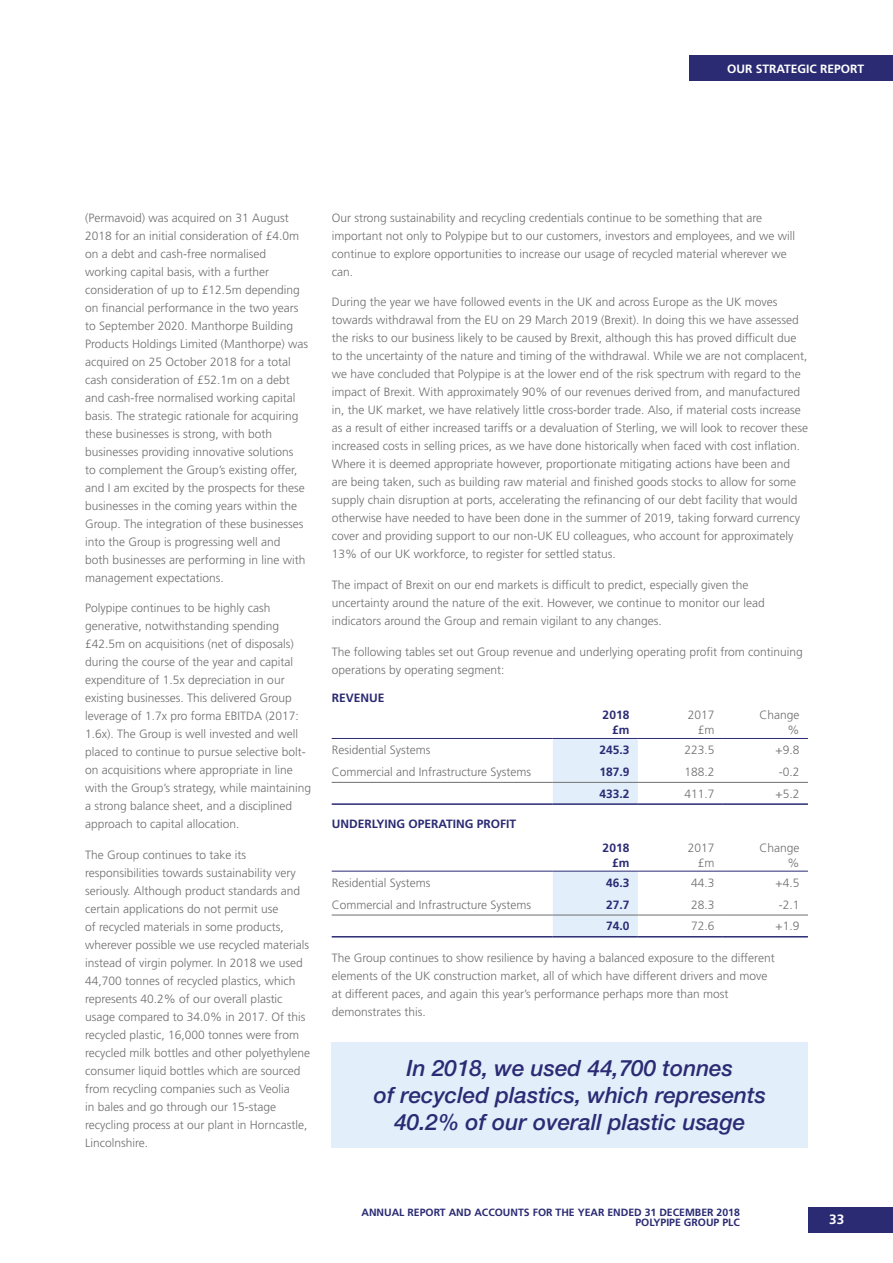
<style>
.page{position:relative;width:893px;height:1263px;background:#fff}
.page>*{position:absolute;margin:0;border:0;box-sizing:border-box;transform-origin:0 0}
.t1{font:italic 500 22.5px/27px "Helvetica Neue LT Std";color:#2b2b74;text-align:center}
.t2{font:700 13.5px "Frutiger LT Std";color:#fff}
.t3{font:300 12px/18px "Frutiger LT Std";color:#706f6f}
.t4{font:700 12px/15px "Frutiger LT Std";color:#2b2b74;text-align:right}
.t5{font:700 12px "Frutiger LT Std";color:#fff}
.t6{font:700 10.5px/10.5px "Frutiger LT Std";color:#2b2b74;text-align:right}
</style>
<div class="page">
<div style="left:332px;top:1043px;width:476px;height:105px;background:#e2eefa"></div>
<div style="left:553px;top:739px;width:85px;height:64px;background:#e2eefa"></div>
<hr style="left:638px;top:738px;width:85px;height:1px;background:#2b2b74">
<hr style="left:723px;top:738px;width:85px;height:1px;background:#2b2b74">
<hr style="left:332px;top:738px;width:221px;height:1px;background:#2b2b74">
<hr style="left:553px;top:803px;width:85px;height:2px;background:#2b2b74">
<hr style="left:553px;top:738px;width:85px;height:1px;background:#2b2b74">
<hr style="left:638px;top:803px;width:85px;height:2px;background:#2b2b74">
<hr style="left:723px;top:803px;width:85px;height:2px;background:#2b2b74">
<hr style="left:332px;top:803px;width:221px;height:2px;background:#2b2b74">
<hr style="left:332px;top:782px;width:221px;height:1px;background:#706f6f">
<hr style="left:553px;top:782px;width:85px;height:1px;background:#706f6f">
<hr style="left:638px;top:782px;width:85px;height:1px;background:#706f6f">
<hr style="left:723px;top:782px;width:85px;height:1px;background:#706f6f">
<div style="left:553px;top:872px;width:85px;height:64px;background:#e2eefa"></div>
<hr style="left:638px;top:871px;width:85px;height:1px;background:#2b2b74">
<hr style="left:723px;top:871px;width:85px;height:1px;background:#2b2b74">
<hr style="left:332px;top:871px;width:221px;height:1px;background:#2b2b74">
<hr style="left:553px;top:936px;width:85px;height:1px;background:#2b2b74">
<hr style="left:553px;top:871px;width:85px;height:1px;background:#2b2b74">
<hr style="left:638px;top:936px;width:85px;height:1px;background:#2b2b74">
<hr style="left:723px;top:936px;width:85px;height:1px;background:#2b2b74">
<hr style="left:332px;top:936px;width:221px;height:1px;background:#2b2b74">
<hr style="left:332px;top:915px;width:221px;height:1px;background:#706f6f">
<hr style="left:553px;top:915px;width:85px;height:1px;background:#706f6f">
<hr style="left:638px;top:915px;width:85px;height:1px;background:#706f6f">
<hr style="left:723px;top:915px;width:85px;height:1px;background:#706f6f">
<div style="left:808px;top:1208px;width:85px;height:25px;background:#2b2b74"></div>
<div style="left:689px;top:55px;width:204px;height:26px;background:#2b2b74"></div>
<p class="t5" style="left:727px;top:61px;width:138px">OUR STRATEGIC REPORT</p>
<p class="t3" style="left:85px;top:209px;width:225px">(Permavoid) was acquired on 31 August 2018 for an initial consideration of £4.0m on a debt and cash-free normalised working capital basis, with a further consideration of up to £12.5m depending on financial performance in the two years to September 2020. Manthorpe Building Products Holdings Limited (Manthorpe) was acquired on 25 October 2018 for a total cash consideration of £52.1m on a debt and cash-free normalised working capital basis. The strategic rationale for acquiring these businesses is strong, with both businesses providing innovative solutions<br>to complement the Group’s existing offer, and I am excited by the prospects for these businesses in the coming years within the Group. The integration of these businesses into the Group is progressing well and<br>both businesses are performing in line with management expectations.</p>
<p class="t3" style="left:85px;top:599px;width:228px">Polypipe continues to be highly cash generative, notwithstanding spending £42.5m on acquisitions (net of disposals) during the course of the year and capital expenditure of 1.5x depreciation in our existing businesses. This delivered Group leverage of 1.7x pro forma EBITDA (2017:<br>1.6x). The Group is well invested and well placed to continue to pursue selective bolt&shy;on acquisitions where appropriate in line with the Group’s strategy, while maintaining a strong balance sheet, and a disciplined approach to capital allocation.</p>
<p class="t3" style="left:85px;top:846px;width:227px">The Group continues to take its responsibilities towards sustainability very seriously. Although product standards and certain applications do not permit use<br>of recycled materials in some products, wherever possible we use recycled materials instead of virgin polymer. In 2018 we used 44,700 tonnes of recycled plastics, which represents 40.2% of our overall plastic usage compared to 34.0% in 2017. Of this recycled plastic, 16,000 tonnes were from recycled milk bottles and other polyethylene consumer liquid bottles which are sourced from recycling companies such as Veolia<br>in bales and go through our 15-stage recycling process at our plant in Horncastle, Lincolnshire.</p>
<p class="t3" style="left:332px;top:209px;width:465px">Our strong sustainability and recycling credentials continue to be something that are important not only to Polypipe but to our customers, investors and employees, and we will continue to explore opportunities to increase our usage of recycled material wherever we can.</p>
<p class="t3" style="left:332px;top:293px;width:478px">During the year we have followed events in the UK and across Europe as the UK moves towards withdrawal from the EU on 29 March 2019 (Brexit). In doing this we have assessed the risks to our business likely to be caused by Brexit, although this has proved difficult due to the uncertainty of the nature and timing of the withdrawal. While we are not complacent, we have concluded that Polypipe is at the lower end of the risk spectrum with regard to the impact of Brexit. With approximately 90% of our revenues derived from, and manufactured in, the UK market, we have relatively little cross-border trade. Also, if material costs increase as a result of either increased tariffs or a devaluation of Sterling, we will look to recover these increased costs in selling prices, as we have done historically when faced with cost inflation.<br>Where it is deemed appropriate however, proportionate mitigating actions have been and are being taken, such as building raw material and finished goods stocks to allow for some supply chain disruption at ports, accelerating the refinancing of our debt facility that would otherwise have needed to have been done in the summer of 2019, taking forward currency cover and providing support to our non-UK EU colleagues, who account for approximately 13% of our UK workforce, to register for settled status.</p>
<p class="t3" style="left:332px;top:576px;width:435px">The impact of Brexit on our end markets is difficult to predict, especially given the uncertainty around the nature of the exit. However, we continue to monitor our lead indicators around the Group and remain vigilant to any changes.</p>
<p class="t3" style="left:332px;top:643px;width:473px">The following tables set out Group revenue and underlying operating profit from continuing operations by operating segment:</p>
<p class="t4" style="left:332px;top:690px;width:54px">REVENUE</p>
<p class="t4" style="left:603px;top:708px;width:28px">2018 £m</p>
<p class="t3" style="left:688px;top:708px;width:28px;line-height:15px;text-align:right">2017 £m</p>
<p class="t3" style="left:759px;top:708px;width:42px;line-height:15px;text-align:right">Change %</p>
<p class="t3" style="left:332px;top:741px;width:100px">Residential Systems</p>
<p class="t4" style="left:599px;top:743px;width:32px">245.3</p>
<p class="t3" style="left:684px;top:741px;width:32px">223.5</p>
<p class="t3" style="left:776px;top:741px;width:25px">+9.8</p>
<p class="t3" style="left:332px;top:763px;width:201px">Commercial and Infrastructure Systems</p>
<p class="t4" style="left:599px;top:764px;width:32px">187.9</p>
<p class="t3" style="left:684px;top:763px;width:32px">188.2</p>
<p class="t3" style="left:779px;top:763px;width:22px">-0.2</p>
<p class="t4" style="left:599px;top:786px;width:32px">433.2</p>
<p class="t3" style="left:684px;top:785px;width:32px">411.7</p>
<p class="t3" style="left:776px;top:785px;width:25px">+5.2</p>
<p class="t4" style="left:332px;top:817px;width:186px">UNDERLYING OPERATING PROFIT</p>
<p class="t4" style="left:603px;top:840px;width:28px">2018 £m</p>
<p class="t3" style="left:688px;top:840px;width:28px;line-height:15px;text-align:right">2017 £m</p>
<p class="t3" style="left:759px;top:840px;width:42px;line-height:15px;text-align:right">Change %</p>
<p class="t3" style="left:332px;top:874px;width:100px">Residential Systems</p>
<p class="t4" style="left:606px;top:875px;width:25px">46.3</p>
<p class="t3" style="left:691px;top:874px;width:25px">44.3</p>
<p class="t3" style="left:776px;top:874px;width:25px">+4.5</p>
<p class="t3" style="left:332px;top:896px;width:201px">Commercial and Infrastructure Systems</p>
<p class="t4" style="left:606px;top:897px;width:25px">27.7</p>
<p class="t3" style="left:691px;top:896px;width:25px">28.3</p>
<p class="t3" style="left:779px;top:896px;width:22px">-2.1</p>
<p class="t4" style="left:606px;top:919px;width:25px">74.0</p>
<p class="t3" style="left:691px;top:917px;width:25px">72.6</p>
<p class="t3" style="left:776px;top:917px;width:25px">+1.9</p>
<p class="t3" style="left:332px;top:949px;width:445px">The Group continues to show resilience by having a balanced exposure to the different elements of the UK construction market, all of which have different drivers and move at different paces, and again this year’s performance perhaps more than most demonstrates this.</p>
<h1 class="t1" style="left:374px;top:1055px;width:394px">In 2018, we used 44,700 tonnes<br>of recycled plastics, which represents<br>40.2% of our overall plastic usage</h1>
<p class="t6" style="left:361px;top:1207px;width:380px">ANNUAL REPORT AND ACCOUNTS FOR THE YEAR ENDED 31 DECEMBER 2018<br>POLYPIPE GROUP PLC</p>
<p class="t2" style="left:829px;top:1211px;width:17px">33</p>
</div>
